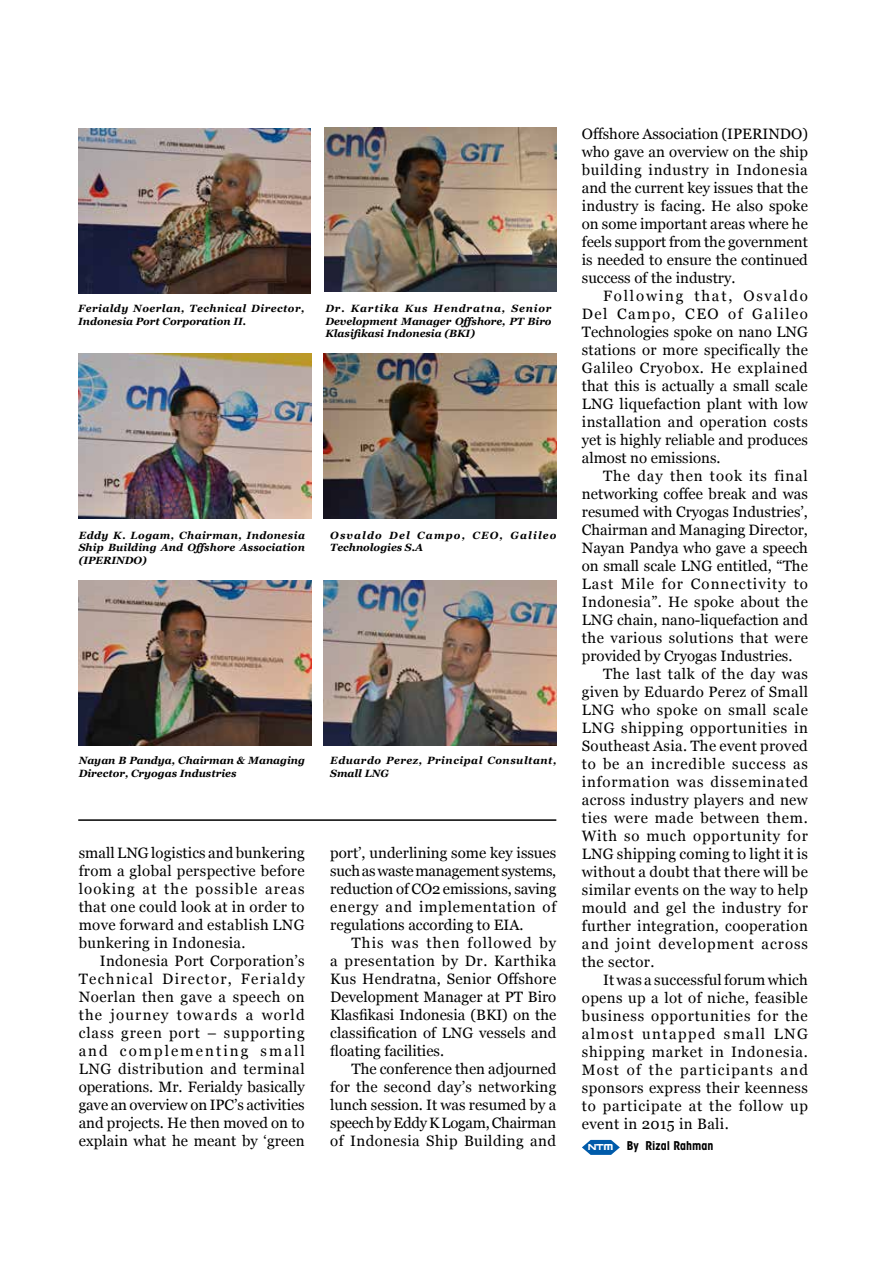
<style>
.page{position:relative;width:893px;height:1263px;background:#fff}
.page>*{position:absolute;margin:0;border:0;box-sizing:border-box;transform-origin:0 0}
.t1{font:15px/18px "Georgia";letter-spacing:.01em;color:#000;text-align:justify}
.t2{font:700 condensed 12px "ITC Avant Garde Std";color:#000}
.t3{font:italic 700 10.5px/12.6px "Georgia";color:#000;text-align:justify}
.t4{font:italic 700 10.5px/12.6px "Georgia";letter-spacing:.045em;color:#000}
.t5{font:italic 700 10.5px/12.6px "Georgia";letter-spacing:.11em;color:#000}
.s1{font-family:"Whittle";font-weight:400;font-stretch:normal;font-size:8.85px;color:#fff}
</style>
<div class="page">
<hr style="left:78px;top:819px;width:478px;height:2px;background:#000">
<img style="left:79px;top:353px;width:232px;height:165px">
<img style="left:324px;top:353px;width:233px;height:165px">
<img style="left:79px;top:580px;width:232px;height:165px">
<img style="left:324px;top:580px;width:233px;height:165px">
<svg style="left:582px;top:1140px;width:38px;height:15px"></svg>
<img style="left:78px;top:128px;width:233px;height:165px">
<img style="left:325px;top:128px;width:231px;height:164px">
<p class="t4" style="left:78px;top:302px;width:228px">Ferialdy Noerlan, Technical Director,<br>Indonesia Port Corporation II.</p>
<p class="t3" style="left:325px;top:302px;width:228px">Dr. Kartika Kus Hendratna, Senior Development Manager Offshore, PT Biro Klasifikasi Indonesia (BKI)</p>
<p class="t3" style="left:79px;top:528px;width:228px">Eddy K. Logam, Chairman, Indonesia Ship Building And Offshore Association (IPERINDO)</p>
<p class="t5" style="left:330px;top:528px;width:228px">Osvaldo Del Campo, CEO, Galileo<br>Technologies S.A</p>
<p class="t3" style="left:79px;top:754px;width:228px">Nayan B Pandya, Chairman &amp; Managing<br>Director, Cryogas Industries</p>
<p class="t4" style="left:330px;top:754px;width:228px">Eduardo Perez, Principal Consultant,<br>Small LNG</p>
<p class="t1" style="left:79px;top:843px;width:228px">small LNG logistics and bunkering from a global perspective before looking at the possible areas that one could look at in order to move forward and establish LNG bunkering in Indonesia.</p>
<p class="t1" style="left:79px;top:951px;width:228px;text-indent:21px">Indonesia Port Corporation’s Technical Director, Ferialdy Noerlan then gave a speech on the journey towards a world class green port – supporting and complementing small LNG distribution and terminal operations. Mr. Ferialdy basically gave an overview on IPC’s activities and projects. He then moved on to explain what he meant by ‘green</p>
<p class="t1" style="left:330px;top:843px;width:228px">port’, underlining some key issues such as waste management systems, reduction of CO2 emissions, saving energy and implementation of regulations according to EIA.</p>
<p class="t1" style="left:330px;top:933px;width:228px;text-indent:21px">This was then followed by a presentation by Dr. Karthika Kus Hendratna, Senior Offshore Development Manager at PT Biro Klasfikasi Indonesia (BKI) on the classification of LNG vessels and floating facilities.</p>
<p class="t1" style="left:330px;top:1059px;width:228px;text-indent:21px">The conference then adjourned for the second day’s networking lunch session. It was resumed by a speech by Eddy K Logam, Chairman of Indonesia Ship Building and</p>
<p class="t1" style="left:582px;top:124px;width:228px">Offshore Association (IPERINDO) who gave an overview on the ship building industry in Indonesia and the current key issues that the industry is facing. He also spoke on some important areas where he feels support from the government is needed to ensure the continued success of the industry.</p>
<p class="t1" style="left:582px;top:286px;width:228px;text-indent:21px">Following that, Osvaldo Del Campo, CEO of Galileo Technologies spoke on nano LNG stations or more specifically the Galileo Cryobox. He explained that this is actually a small scale LNG liquefaction plant with low installation and operation costs yet is highly reliable and produces almost no emissions.</p>
<p class="t1" style="left:582px;top:466px;width:228px;text-indent:21px">The day then took its final networking coffee break and was resumed with Cryogas Industries’, Chairman and Managing Director, Nayan Pandya who gave a speech on small scale LNG entitled, “The Last Mile for Connectivity to Indonesia”. He spoke about the LNG chain, nano-liquefaction and the various solutions that were provided by Cryogas Industries.</p>
<p class="t1" style="left:582px;top:664px;width:228px;text-indent:21px">The last talk of the day was given by Eduardo Perez of Small LNG who spoke on small scale LNG shipping opportunities in Southeast Asia. The event proved to be an incredible success as information was disseminated across industry players and new ties were made between them.<br>With so much opportunity for LNG shipping coming to light it is without a doubt that there will be similar events on the way to help mould and gel the industry for further integration, cooperation and joint development across the sector.</p>
<p class="t1" style="left:582px;top:970px;width:228px;text-indent:21px">It was a successful forum which opens up a lot of niche, feasible business opportunities for the almost untapped small LNG shipping market in Indonesia.<br>Most of the participants and sponsors express their keenness to participate at the follow up event in 2015 in Bali.</p>
<p class="t2" style="left:588px;top:1138px;width:127px"><span class="s1">NTM</span> By Rizal Rahman</p>
</div>
